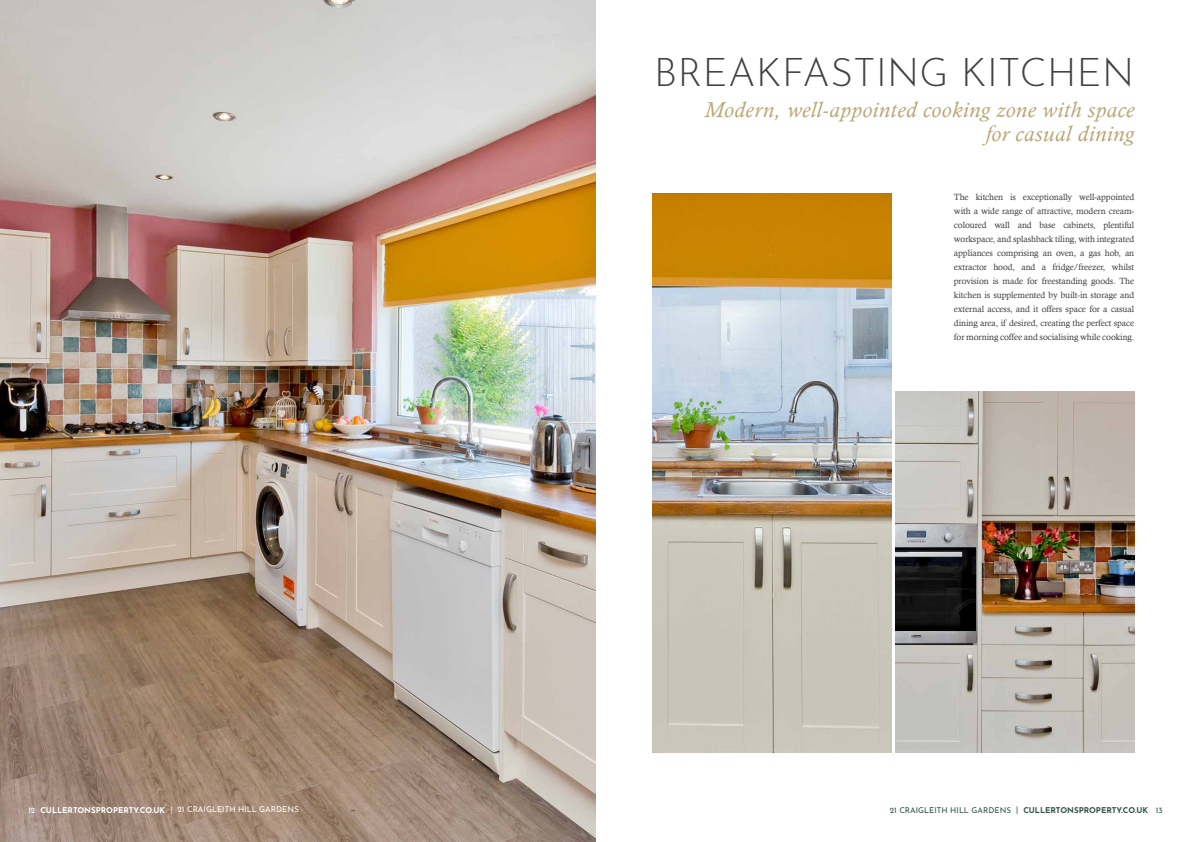
<style>
.page{position:relative;width:1191px;height:842px;background:#fff}
.page>*{position:absolute;margin:0;border:0;box-sizing:border-box;transform-origin:0 0}
.t1{font:300 39px "Josefin Sans";letter-spacing:.01em;color:#414042}
.Features{font:italic 22px/24px "Calisto";letter-spacing:.025em;color:#b9a674;text-align:right}
.t2{font:9px/14px "Calisto";letter-spacing:-.01em;color:#414042;text-align:justify}
.t3{font:8px "Josefin Sans";color:#fff}
.t4{font:8px "Josefin Sans";color:#315243}
.s1{font-weight:700}
</style>
<div class="page">
<img style="left:0;top:0;width:595px;height:842px">
<img style="left:895px;top:392px;width:239px;height:360px">
<img style="left:652px;top:194px;width:239px;height:558px">
<p class="t1" style="left:654px;top:42px;width:481px">BREAKFASTING KITCHEN</p>
<p class="Features" style="left:704px;top:98px;width:431px">Modern, well-appointed cooking zone with space for casual dining</p>
<p class="t2" style="left:954px;top:190px;width:182px">The kitchen is exceptionally well-appointed with a wide range of attractive, modern cream&shy;coloured wall and base cabinets, plentiful workspace, and splashback tiling, with integrated appliances comprising an oven, a gas hob, an extractor hood, and a fridge/freezer, whilst provision is made for freestanding goods. The kitchen is supplemented by built-in storage and external access, and it offers space for a casual dining area, if desired, creating the perfect space for morning coffee and socialising while cooking.</p>
<p class="t3" style="left:28px;top:802px;width:272px">12 <span class="s1">CULLERTONSPROPERTY.CO.UK</span> | 21 CRAIGLEITH HILL GARDENS</p>
<p class="t4" style="left:889px;top:803px;width:274px">21 CRAIGLEITH HILL GARDENS | <span class="s1">CULLERTONSPROPERTY.CO.UK</span> 13</p>
</div>
